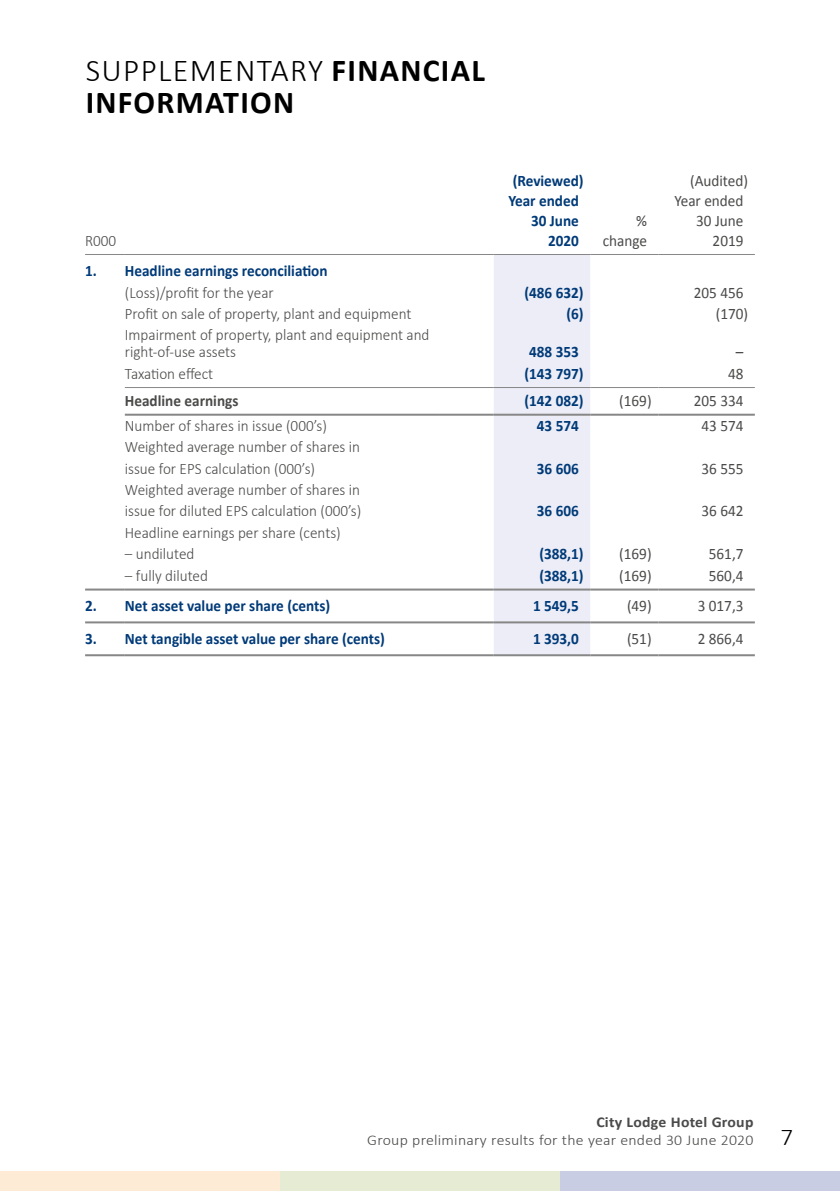
<style>
.page{position:relative;width:840px;height:1191px;background:#fff}
.page>*{position:absolute;margin:0;border:0;box-sizing:border-box;transform-origin:0 0}
.t1{font:700 32px/32px "Calibri";letter-spacing:.04em;color:#000}
.t2{font:300 16px/21.4px "Calibri";color:#4a4a49;scale:.95 1}
.t3{font:700 16px/20px "Calibri";color:#003a78;text-align:right;scale:.95 1}
.t4{font:16px/20px "Calibri";color:#4a4a49;text-align:right;scale:.95 1}
.t5{font:700 16px "Calibri";color:#4a4a49;scale:.95 1}
.t6{font:300 15px/18px "Calibri";letter-spacing:.015em;color:#4a4a49;scale:1.05 1}
.s1{font-weight:300}
.s2{font-weight:700}
.s3{font-size:24px;color:#000}
</style>
<div class="page">
<div style="left:0;top:1171px;width:280px;height:20px;background:#feebd5"></div>
<div style="left:280px;top:1171px;width:280px;height:20px;background:#e6ebd3"></div>
<div style="left:559px;top:1171px;width:280px;height:20px;background:#c9cde3"></div>
<div style="left:493px;top:255px;width:97px;height:399px;background:#ecedf6"></div>
<hr style="left:85px;top:254px;width:40px;height:1px;background:#878787">
<hr style="left:125px;top:254px;width:312px;height:1px;background:#878787">
<hr style="left:437px;top:254px;width:56px;height:1px;background:#878787">
<hr style="left:493px;top:254px;width:97px;height:1px;background:#878787">
<hr style="left:590px;top:254px;width:68px;height:1px;background:#878787">
<hr style="left:658px;top:254px;width:96px;height:1px;background:#878787">
<hr style="left:125px;top:387px;width:312px;height:1px;background:#878787">
<hr style="left:437px;top:387px;width:56px;height:1px;background:#878787">
<hr style="left:493px;top:387px;width:97px;height:1px;background:#878787">
<hr style="left:590px;top:387px;width:68px;height:1px;background:#878787">
<hr style="left:658px;top:387px;width:96px;height:1px;background:#878787">
<hr style="left:125px;top:414px;width:312px;height:2px;background:#878787">
<hr style="left:437px;top:414px;width:56px;height:2px;background:#878787">
<hr style="left:493px;top:414px;width:97px;height:2px;background:#878787">
<hr style="left:590px;top:414px;width:68px;height:2px;background:#878787">
<hr style="left:658px;top:414px;width:96px;height:2px;background:#878787">
<hr style="left:85px;top:588px;width:40px;height:2px;background:#878787">
<hr style="left:125px;top:588px;width:312px;height:2px;background:#878787">
<hr style="left:437px;top:588px;width:56px;height:2px;background:#878787">
<hr style="left:493px;top:588px;width:97px;height:2px;background:#878787">
<hr style="left:590px;top:588px;width:68px;height:2px;background:#878787">
<hr style="left:658px;top:588px;width:96px;height:2px;background:#878787">
<hr style="left:85px;top:621px;width:40px;height:2px;background:#878787">
<hr style="left:125px;top:621px;width:312px;height:2px;background:#878787">
<hr style="left:437px;top:621px;width:56px;height:2px;background:#878787">
<hr style="left:493px;top:621px;width:97px;height:2px;background:#878787">
<hr style="left:590px;top:621px;width:68px;height:2px;background:#878787">
<hr style="left:658px;top:621px;width:96px;height:2px;background:#878787">
<hr style="left:85px;top:654px;width:40px;height:2px;background:#878787">
<hr style="left:125px;top:654px;width:312px;height:2px;background:#878787">
<hr style="left:437px;top:654px;width:56px;height:2px;background:#878787">
<hr style="left:493px;top:654px;width:97px;height:2px;background:#878787">
<hr style="left:590px;top:654px;width:68px;height:2px;background:#878787">
<hr style="left:658px;top:654px;width:96px;height:2px;background:#878787">
<h1 class="t1" style="left:86px;top:54px;width:400px"><span class="s1">SUPPLEMENTARY</span> FINANCIAL<br>INFORMATION</h1>
<p class="t2" style="left:85px;top:229px;width:34px">R000</p>
<p class="t3" style="left:508px;top:171px;width:81px">(Reviewed)<br>Year ended<br>30 June<br>2020</p>
<p class="t4" style="left:602px;top:211px;width:48px">% change</p>
<p class="t4" style="left:674px;top:171px;width:79px">(Audited)<br>Year ended<br>30 June<br>2019</p>
<p class="t3" style="left:85px;top:261px;width:257px">1. Headline earnings reconciliation</p>
<p class="t2" style="left:125px;top:281px;width:158px">(Loss)/profit for the year</p>
<p class="t3" style="left:524px;top:282px;width:64px">(486 632)</p>
<p class="t4" style="left:693px;top:282px;width:54px">205 456</p>
<p class="t2" style="left:125px;top:302px;width:303px">Profit on sale of property, plant and equipment</p>
<p class="t3" style="left:566px;top:304px;width:20px">(6)</p>
<p class="t4" style="left:715px;top:304px;width:36px">(170)</p>
<p class="t2" style="left:125px;top:326px;width:322px;line-height:17px">Impairment of property, plant and equipment and right-of-use assets</p>
<p class="t3" style="left:529px;top:342px;width:54px">488 353</p>
<p class="t4" style="left:735px;top:342px;width:9px">–</p>
<p class="t2" style="left:125px;top:362px;width:94px">Taxation effect</p>
<p class="t3" style="left:524px;top:364px;width:64px">(143 797)</p>
<p class="t4" style="left:727px;top:364px;width:18px">48</p>
<p class="t5" style="left:125px;top:390px;width:121px">Headline earnings</p>
<p class="t3" style="left:524px;top:391px;width:64px">(142 082)</p>
<p class="t4" style="left:619px;top:391px;width:36px">(169)</p>
<p class="t4" style="left:693px;top:391px;width:54px">205 334</p>
<p class="t2" style="left:125px;top:414px;width:214px">Number of shares in issue (000’s)</p>
<p class="t3" style="left:536px;top:415px;width:46px">43 574</p>
<p class="t4" style="left:701px;top:415px;width:46px">43 574</p>
<p class="t2" style="left:125px;top:435px;width:249px">Weighted average number of shares in issue for EPS calculation (000’s)</p>
<p class="t3" style="left:536px;top:458px;width:46px">36 606</p>
<p class="t4" style="left:701px;top:458px;width:46px">36 555</p>
<p class="t2" style="left:125px;top:478px;width:250px">Weighted average number of shares in issue for diluted EPS calculation (000’s)</p>
<p class="t3" style="left:536px;top:501px;width:46px">36 606</p>
<p class="t4" style="left:701px;top:501px;width:46px">36 642</p>
<p class="t2" style="left:125px;top:521px;width:229px">Headline earnings per share (cents)</p>
<p class="t2" style="left:125px;top:543px;width:75px">– undiluted</p>
<p class="t3" style="left:539px;top:544px;width:48px">(388,1)</p>
<p class="t4" style="left:619px;top:544px;width:36px">(169)</p>
<p class="t4" style="left:708px;top:544px;width:38px">561,7</p>
<p class="t2" style="left:125px;top:564px;width:89px">– fully diluted</p>
<p class="t3" style="left:539px;top:565px;width:48px">(388,1)</p>
<p class="t4" style="left:619px;top:566px;width:36px">(169)</p>
<p class="t4" style="left:708px;top:566px;width:38px">560,4</p>
<p class="t3" style="left:85px;top:595px;width:259px">2. Net asset value per share (cents)</p>
<p class="t3" style="left:532px;top:595px;width:50px">1 549,5</p>
<p class="t4" style="left:626px;top:596px;width:27px">(49)</p>
<p class="t4" style="left:697px;top:596px;width:50px">3 017,3</p>
<p class="t3" style="left:85px;top:628px;width:317px">3. Net tangible asset value per share (cents)</p>
<p class="t3" style="left:532px;top:628px;width:50px">1 393,0</p>
<p class="t4" style="left:626px;top:628px;width:27px">(51)</p>
<p class="t4" style="left:697px;top:628px;width:50px">2 866,4</p>
<p class="t6" style="left:367px;top:1112px;width:407px;text-indent:229px"><span class="s2">City Lodge Hotel Group<br></span>Group preliminary results for the year ended 30 June 2020 <span class="s3">7</span></p>
</div>
